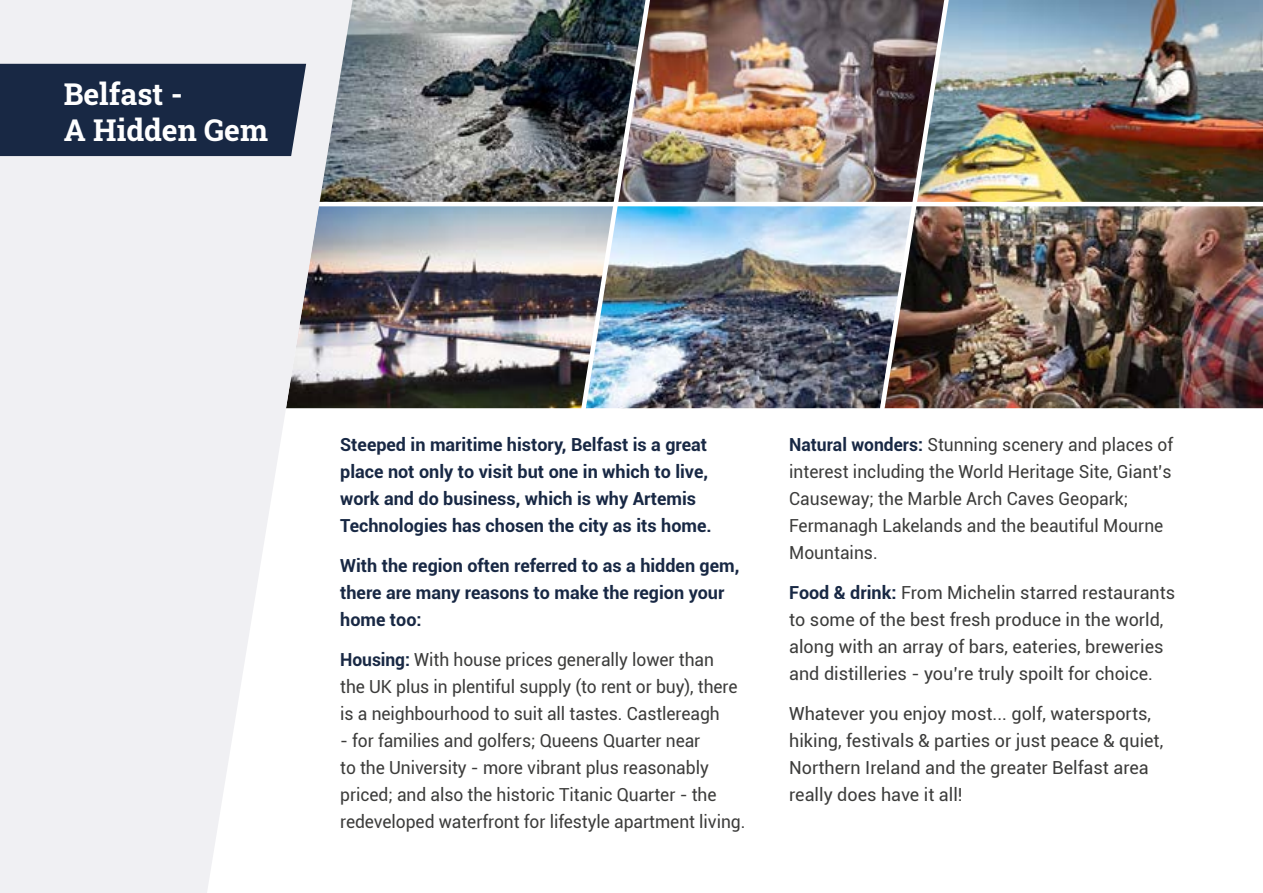
<style>
.page{position:relative;width:1263px;height:893px;background:#fff}
.page>*{position:absolute;margin:0;border:0;box-sizing:border-box;transform-origin:0 0}
.t1{font:700 30px/36px "Roboto Slab";color:#fff}
.t2{font:18px/27px "Roboto";color:#3c3c3b}
.t3{font:700 18px/27px "Roboto";color:#182844}
.s1{font-weight:700;color:#182844}
</style>
<div class="page">
<img style="left:353px;top:0;width:224px;height:202px">
<img style="left:655px;top:0;width:221px;height:202px">
<img style="left:954px;top:0;width:309px;height:202px">
<img style="left:353px;top:206px;width:224px;height:202px">
<img style="left:655px;top:206px;width:221px;height:202px">
<img style="left:954px;top:206px;width:309px;height:202px">
<img style="left:577px;top:0;width:78px;height:409px">
<img style="left:876px;top:0;width:78px;height:409px">
<hr style="left:306px;top:202px;width:957px;height:4px;background:#fff">
<svg style="left:0;top:0;width:353px;height:893px;fill:#f0f0f3"></svg>
<div style="left:0;top:64px;width:306px;height:92px;background:#182844"></div>
<svg style="left:1262px;top:64px;width:1px;height:92px"></svg>
<h1 class="t1" style="left:64px;top:75px;width:206px">Belfast -<br>A Hidden Gem</h1>
<p class="t3" style="left:340px;top:431px;width:373px">Steeped in maritime history, Belfast is a great place not only to visit but one in which to live, work and do business, which is why Artemis Technologies has chosen the city as its home.</p>
<p class="t3" style="left:340px;top:551px;width:401px">With the region often referred to as a hidden gem, there are many reasons to make the region your home too:</p>
<p class="t2" style="left:340px;top:645px;width:399px"><span class="s1">Housing:</span> With house prices generally lower than the UK plus in plentiful supply (to rent or buy), there is a neighbourhood to suit all tastes. Castlereagh</p>
<p class="t2" style="left:340px;top:726px;width:407px">- for families and golfers; Queens Quarter near<br>to the University - more vibrant plus reasonably priced; and also the historic Titanic Quarter - the redeveloped waterfront for lifestyle apartment living.</p>
<p class="t2" style="left:789px;top:431px;width:385px"><span class="s1">Natural wonders:</span> Stunning scenery and places of interest including the World Heritage Site, Giant’s Causeway; the Marble Arch Caves Geopark; Fermanagh Lakelands and the beautiful Mourne Mountains.</p>
<p class="t2" style="left:789px;top:578px;width:388px"><span class="s1">Food &amp; drink:</span> From Michelin starred restaurants to some of the best fresh produce in the world, along with an array of bars, eateries, breweries and distilleries - you’re truly spoilt for choice.</p>
<p class="t2" style="left:789px;top:699px;width:375px">Whatever you enjoy most... golf, watersports, hiking, festivals &amp; parties or just peace &amp; quiet, Northern Ireland and the greater Belfast area really does have it all!</p>
</div>
